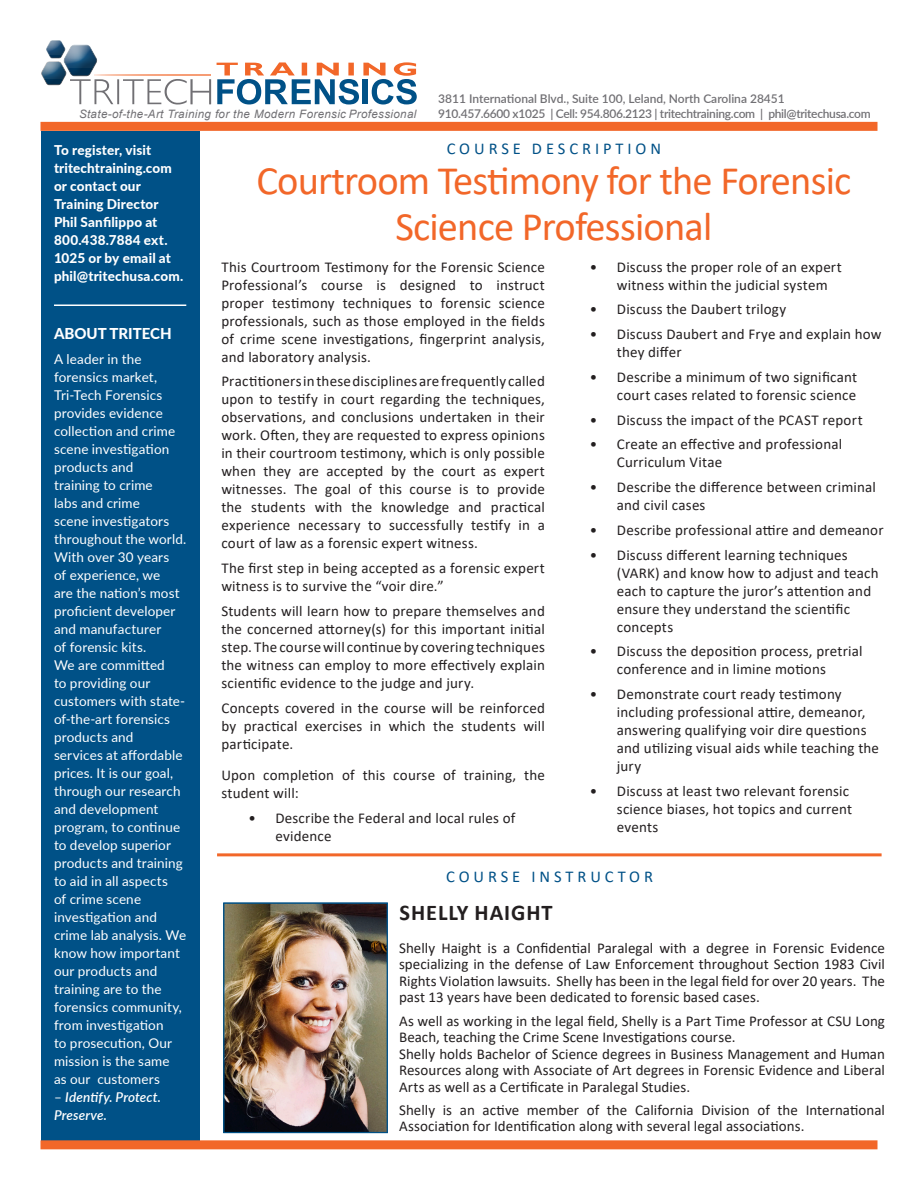
<style>
.page{position:relative;width:918px;height:1188px;background:#fff}
.page>*{position:absolute;margin:0;border:0;box-sizing:border-box;transform-origin:0 0}
.Head{font:40.5px/46.5px "Calibri";letter-spacing:-.02em;color:#f26729;text-align:center}
.Instructor_Heading{font:700 22.5px "Calibri";letter-spacing:.04em;color:#231f20}
.t1{font:16.5px "Calibri";letter-spacing:.24em;color:#005187}
.Paragraph_Text{font:15px/18px "Calibri";letter-spacing:.01em;color:#231f20}
.t2{font:800 15px "Lato";color:#fff}
.Paragraph_Text-2{font:13.5px/18px "Lato";letter-spacing:.01em;color:#fff}
.t3{font:800 13.5px/18px "Lato";letter-spacing:.01em;color:#fff}
.Paragraph_Text-3{font:italic 600 13.5px/18px "Lato";letter-spacing:.01em;color:#fff}
.t4{font:600 12px "Lato";letter-spacing:-.025em;color:#717074}
.t5{font:600 12px "Lato";color:#717074}
.t6{font:italic 11.55px "Arial";letter-spacing:.03em;color:#717074}
.s1{font-weight:400;font-style:normal}
</style>
<div class="page">
<div style="left:41px;top:131px;width:159px;height:1017px;background:#005187"></div>
<svg style="left:46px;top:41px;width:165px;height:64px"></svg>
<svg style="left:46px;top:61px;width:20px;height:1px"></svg>
<svg style="left:41px;top:62px;width:25px;height:23px"></svg>
<hr style="left:94px;top:74px;width:117px;height:2px;background:#f26729">
<svg style="left:217px;top:62px;width:200px;height:43px"></svg>
<div style="left:40px;top:122px;width:838px;height:9px;background:#f26729"></div>
<hr style="left:54px;top:304px;width:132px;height:2px;background:#fff">
<img style="left:223px;top:903px;width:165px;height:230px">
<hr style="left:217px;top:853px;width:665px;height:3px;background:#f26729">
<div style="left:40px;top:1140px;width:838px;height:9px;background:#f26729"></div>
<p class="t6" style="left:79px;top:107px;width:339px">State-of-the-Art Training for the Modern Forensic Professional</p>
<p class="t5" style="left:438px;top:90px;width:348px">3811 International Blvd., Suite 100, Leland, North Carolina 28451</p>
<p class="t4" style="left:438px;top:105px;width:434px">910.457.6600 x1025 | Cell: 954.806.2123 | tritechtraining.com | phil@tritechusa.com</p>
<p class="t3" style="left:54px;top:141px;width:99px">To register, visit</p>
<p class="t1" style="left:447px;top:137px;width:216px">COURSE DESCRIPTION</p>
<p class="t3" style="left:54px;top:159px;width:131px">tritechtraining.com or contact our<br>Training Director<br>Phil Sanfilippo at<br>800.438.7884 ext.<br>1025 or by email at phil@tritechusa.com.</p>
<p class="Head" style="left:256px;top:156px;width:596px">Courtroom Testimony for the Forensic<br>Science Professional</p>
<p class="Paragraph_Text" style="left:221px;top:257px;width:325px;text-align:justify">This Courtroom Testimony for the Forensic Science Professional’s course is designed to instruct proper testimony techniques to forensic science professionals, such as those employed in the fields of crime scene investigations, fingerprint analysis, and laboratory analysis.</p>
<p class="Paragraph_Text" style="left:221px;top:372px;width:325px;text-align:justify">Practitioners in these disciplines are frequently called upon to testify in court regarding the techniques, observations, and conclusions undertaken in their work. Often, they are requested to express opinions in their courtroom testimony, which is only possible when they are accepted by the court as expert witnesses. The goal of this course is to provide the students with the knowledge and practical experience necessary to successfully testify in a court of law as a forensic expert witness.</p>
<p class="Paragraph_Text" style="left:221px;top:559px;width:325px">The first step in being accepted as a forensic expert witness is to survive the “voir dire.”</p>
<p class="Paragraph_Text" style="left:221px;top:601px;width:325px;text-align:justify">Students will learn how to prepare themselves and the concerned attorney(s) for this important initial step. The course will continue by covering techniques the witness can employ to more effectively explain scientific evidence to the judge and jury.</p>
<p class="Paragraph_Text" style="left:221px;top:698px;width:325px;text-align:justify">Concepts covered in the course will be reinforced by practical exercises in which the students will participate.</p>
<p class="Paragraph_Text" style="left:221px;top:766px;width:325px">Upon completion of this course of training, the student will:</p>
<p class="Paragraph_Text" style="left:275px;top:808px;width:242px;text-indent:-27px">• Describe the Federal and local rules of evidence</p>
<p class="Paragraph_Text" style="left:617px;top:257px;width:226px;text-indent:-27px">• Discuss the proper role of an expert witness within the judicial system</p>
<p class="Paragraph_Text" style="left:590px;top:300px;width:198px">• Discuss the Daubert trilogy</p>
<p class="Paragraph_Text" style="left:617px;top:325px;width:266px;text-indent:-27px">• Discuss Daubert and Frye and explain how they differ</p>
<p class="Paragraph_Text" style="left:590px;top:367px;width:269px;text-align:right">• Describe a minimum of two significant court cases related to forensic science</p>
<p class="Paragraph_Text" style="left:590px;top:410px;width:274px">• Discuss the impact of the PCAST report</p>
<p class="Paragraph_Text" style="left:617px;top:435px;width:227px;text-indent:-27px">• Create an effective and professional<br>Curriculum Vitae</p>
<p class="Paragraph_Text" style="left:617px;top:478px;width:260px;text-indent:-27px">• Describe the difference between criminal and civil cases</p>
<p class="Paragraph_Text" style="left:590px;top:520px;width:295px">• Describe professional attire and demeanor</p>
<p class="Paragraph_Text" style="left:617px;top:545px;width:263px;text-indent:-27px">• Discuss different learning techniques (VARK) and know how to adjust and teach each to capture the juror’s attention and ensure they understand the scientific concepts</p>
<p class="Paragraph_Text" style="left:617px;top:642px;width:247px;text-indent:-27px">• Discuss the deposition process, pretrial conference and in limine motions</p>
<p class="Paragraph_Text" style="left:617px;top:685px;width:264px;text-indent:-27px">• Demonstrate court ready testimony including professional attire, demeanor, answering qualifying voir dire questions and utilizing visual aids while teaching the jury</p>
<p class="Paragraph_Text" style="left:617px;top:781px;width:237px;text-indent:-27px">• Discuss at least two relevant forensic science biases, hot topics and current events</p>
<p class="t2" style="left:54px;top:322px;width:119px">ABOUT TRITECH</p>
<p class="Paragraph_Text-2" style="left:54px;top:349px;width:134px">A leader in the forensics market,<br>Tri-Tech Forensics provides evidence collection and crime scene investigation products and<br>training to crime<br>labs and crime<br>scene investigators throughout the world.<br>With over 30 years<br>of experience, we<br>are the nation’s most proficient developer and manufacturer<br>of forensic kits.<br>We are committed<br>to providing our customers with state&shy;of-the-art forensics products and<br>services at affordable prices. It is our goal, through our research and development program, to continue to develop superior products and training to aid in all aspects<br>of crime scene investigation and crime lab analysis. We know how important our products and training are to the forensics community, from investigation<br>to prosecution, Our mission is the same<br>as our customers</p>
<p class="Paragraph_Text-3" style="left:54px;top:1087px;width:109px"><span class="s1">–</span> Identify. Protect.<br>Preserve.</p>
<p class="t1" style="left:446px;top:865px;width:208px">COURSE INSTRUCTOR</p>
<p class="Instructor_Heading" style="left:399px;top:896px;width:155px">SHELLY HAIGHT</p>
<p class="Paragraph_Text" style="left:399px;top:939px;width:488px;line-height:16.5px;text-align:justify">Shelly Haight is a Confidential Paralegal with a degree in Forensic Evidence specializing in the defense of Law Enforcement throughout Section 1983 Civil Rights Violation lawsuits. Shelly has been in the legal field for over 20 years. The past 13 years have been dedicated to forensic based cases.</p>
<p class="Paragraph_Text" style="left:399px;top:1012px;width:488px;line-height:16.5px">As well as working in the legal field, Shelly is a Part Time Professor at CSU Long<br>Beach, teaching the Crime Scene Investigations course.</p>
<p class="Paragraph_Text" style="left:399px;top:1045px;width:488px;line-height:16.5px;text-align:justify">Shelly holds Bachelor of Science degrees in Business Management and Human Resources along with Associate of Art degrees in Forensic Evidence and Liberal Arts as well as a Certificate in Paralegal Studies.</p>
<p class="Paragraph_Text" style="left:399px;top:1101px;width:487px;line-height:16.5px">Shelly is an active member of the California Division of the International<br>Association for Identification along with several legal associations.</p>
</div>
